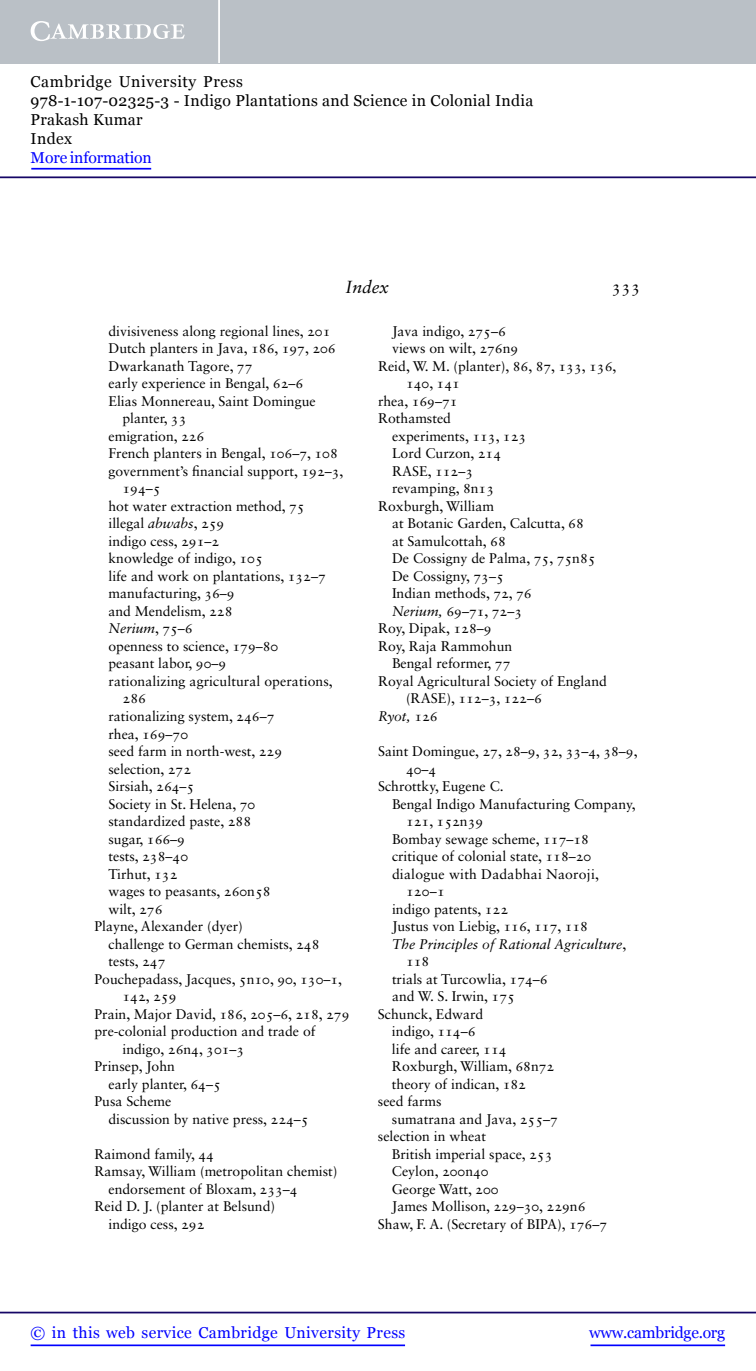
<style>
.page{position:relative;width:756px;height:1371px;background:#fff}
.page>*{position:absolute;margin:0;border:0;box-sizing:border-box;transform-origin:0 0}
.t1{font:italic 17.5px "Sabon LT Std";color:#000}
.t2{font:16.62px "Sabon LT Std";color:#000}
.t3{font:15.75px/18.9px "Georgia";letter-spacing:.02em;color:#000}
.t4{font:15.75px "Georgia";letter-spacing:.025em;color:#00f}
.t5{font:15.75px "Georgia";letter-spacing:-.015em;color:#00f}
.t6{font:15.75px "Georgia";letter-spacing:-.01em;color:#00f}
.t7{font:14px "Sabon LT Std";color:#000}
.t8{font:italic 14px "Sabon LT Std";color:#000}
.s1{font-style:italic}
.s2{font-style:normal}
</style>
<div class="page">
<hr style="left:591px;top:1344px;width:134px;height:1px;background:#00f">
<hr style="left:0;top:1311px;width:756px;height:2px;background:#150666">
<hr style="left:31px;top:1344px;width:374px;height:1px;background:#00f">
<div style="left:0;top:0;width:756px;height:63px;background:#bac0c6"></div>
<svg style="left:31px;top:21px;width:154px;height:20px"></svg>
<hr style="left:218px;top:0;width:2px;height:63px;background:#fff">
<hr style="left:0;top:176px;width:756px;height:2px;background:#150666">
<hr style="left:31px;top:168px;width:120px;height:1px;background:#00f">
<p class="t3" style="left:31px;top:72px;width:504px">Cambridge University Press<br>978-1-107-02325-3 - Indigo Plantations and Science in Colonial India<br>Prakash Kumar<br>Index</p>
<p class="t6" style="left:31px;top:148px;width:123px">More information</p>
<p class="t1" style="left:346px;top:276px;width:45px">Index</p>
<p class="t2" style="left:612px;top:276px;width:30px">333</p>
<p class="t7" style="left:108px;top:322px;width:224px">divisiveness along regional lines, 201</p>
<p class="t7" style="left:108px;top:340px;width:229px">Dutch planters in Java, 186, 197, 206</p>
<p class="t7" style="left:108px;top:357px;width:146px">Dwarkanath Tagore, 77</p>
<p class="t7" style="left:108px;top:375px;width:196px">early experience in Bengal, 62–6</p>
<p class="t7" style="left:108px;top:392px;width:209px">Elias Monnereau, Saint Domingue</p>
<p class="t7" style="left:122px;top:410px;width:66px">planter, 33</p>
<p class="t7" style="left:108px;top:427px;width:97px">emigration, 226</p>
<p class="t7" style="left:108px;top:445px;width:231px">French planters in Bengal, 106–7, 108</p>
<p class="t7" style="left:108px;top:462px;width:236px">government’s financial support, 192–3,</p>
<p class="t7" style="left:122px;top:480px;width:40px">194–5</p>
<p class="t7" style="left:108px;top:497px;width:198px">hot water extraction method, 75</p>
<p class="t7" style="left:108px;top:515px;width:117px">illegal <span class="s1">abwabs</span>, 259</p>
<p class="t7" style="left:108px;top:532px;width:112px">indigo cess, 291–2</p>
<p class="t7" style="left:108px;top:550px;width:156px">knowledge of indigo, 105</p>
<p class="t7" style="left:108px;top:567px;width:219px">life and work on plantations, 132–7</p>
<p class="t7" style="left:108px;top:585px;width:128px">manufacturing, 36–9</p>
<p class="t7" style="left:108px;top:602px;width:125px">and Mendelism, 228</p>
<p class="t8" style="left:108px;top:620px;width:86px">Nerium<span class="s2">, 75–6</span></p>
<p class="t7" style="left:108px;top:637px;width:171px">openness to science, 179–80</p>
<p class="t7" style="left:108px;top:655px;width:119px">peasant labor, 90–9</p>
<p class="t7" style="left:108px;top:672px;width:226px">rationalizing agricultural operations,</p>
<p class="t7" style="left:122px;top:690px;width:25px">286</p>
<p class="t7" style="left:108px;top:707px;width:167px">rationalizing system, 246–7</p>
<p class="t7" style="left:108px;top:725px;width:81px">rhea, 169–70</p>
<p class="t7" style="left:108px;top:742px;width:175px">seed farm in north-west, 229</p>
<p class="t7" style="left:108px;top:760px;width:84px">selection, 272</p>
<p class="t7" style="left:108px;top:777px;width:87px">Sirsiah, 264–5</p>
<p class="t7" style="left:108px;top:795px;width:148px">Society in St. Helena, 70</p>
<p class="t7" style="left:108px;top:812px;width:144px">standardized paste, 288</p>
<p class="t7" style="left:108px;top:830px;width:78px">sugar, 166–9</p>
<p class="t7" style="left:108px;top:847px;width:81px">tests, 238–40</p>
<p class="t7" style="left:108px;top:865px;width:70px">Tirhut, 132</p>
<p class="t7" style="left:108px;top:882px;width:164px">wages to peasants, 260n58</p>
<p class="t7" style="left:108px;top:900px;width:55px">wilt, 276</p>
<p class="t7" style="left:94px;top:917px;width:150px">Playne, Alexander (dyer)</p>
<p class="t7" style="left:108px;top:935px;width:213px">challenge to German chemists, 248</p>
<p class="t7" style="left:108px;top:952px;width:59px">tests, 247</p>
<p class="t7" style="left:94px;top:970px;width:249px">Pouchepadass, Jacques, 5n10, 90, 130–1,</p>
<p class="t7" style="left:122px;top:987px;width:55px">142, 259</p>
<p class="t7" style="left:94px;top:1005px;width:257px">Prain, Major David, 186, 205–6, 218, 279</p>
<p class="t7" style="left:94px;top:1022px;width:222px">pre-colonial production and trade of</p>
<p class="t7" style="left:122px;top:1040px;width:123px">indigo, 26n4, 301–3</p>
<p class="t7" style="left:94px;top:1057px;width:82px">Prinsep, John</p>
<p class="t7" style="left:108px;top:1075px;width:114px">early planter, 64–5</p>
<p class="t7" style="left:94px;top:1092px;width:78px">Pusa Scheme</p>
<p class="t7" style="left:108px;top:1110px;width:202px">discussion by native press, 224–5</p>
<p class="t7" style="left:94px;top:1145px;width:121px">Raimond family, 44</p>
<p class="t7" style="left:94px;top:1162px;width:245px">Ramsay, William (metropolitan chemist)</p>
<p class="t7" style="left:108px;top:1180px;width:191px">endorsement of Bloxam, 233–4</p>
<p class="t7" style="left:94px;top:1197px;width:182px">Reid D. J. (planter at Belsund)</p>
<p class="t7" style="left:108px;top:1215px;width:97px">indigo cess, 292</p>
<p class="t7" style="left:392px;top:322px;width:115px">Java indigo, 275–6</p>
<p class="t7" style="left:392px;top:340px;width:128px">views on wilt, 276n9</p>
<p class="t7" style="left:378px;top:357px;width:240px">Reid, W. M. (planter), 86, 87, 133, 136,</p>
<p class="t7" style="left:406px;top:375px;width:55px">140, 141</p>
<p class="t7" style="left:378px;top:392px;width:81px">rhea, 169–71</p>
<p class="t7" style="left:378px;top:410px;width:75px">Rothamsted</p>
<p class="t7" style="left:392px;top:427px;width:136px">experiments, 113, 123</p>
<p class="t7" style="left:392px;top:445px;width:111px">Lord Curzon, 214</p>
<p class="t7" style="left:392px;top:462px;width:83px">RASE, 112–3</p>
<p class="t7" style="left:392px;top:480px;width:104px">revamping, 8n13</p>
<p class="t7" style="left:378px;top:497px;width:118px">Roxburgh, William</p>
<p class="t7" style="left:392px;top:515px;width:193px">at Botanic Garden, Calcutta, 68</p>
<p class="t7" style="left:392px;top:532px;width:115px">at Samulcottah, 68</p>
<p class="t7" style="left:392px;top:550px;width:205px">De Cossigny de Palma, 75, 75n85</p>
<p class="t7" style="left:392px;top:567px;width:113px">De Cossigny, 73–5</p>
<p class="t7" style="left:392px;top:585px;width:141px">Indian methods, 72, 76</p>
<p class="t7" style="left:392px;top:602px;width:132px"><span class="s1">Nerium,</span> 69–71, 72–3</p>
<p class="t7" style="left:378px;top:620px;width:115px">Roy, Dipak, 128–9</p>
<p class="t7" style="left:378px;top:637px;width:136px">Roy, Raja Rammohun</p>
<p class="t7" style="left:392px;top:655px;width:120px">Bengal reformer, 77</p>
<p class="t7" style="left:378px;top:672px;width:230px">Royal Agricultural Society of England</p>
<p class="t7" style="left:406px;top:690px;width:137px">(RASE), 112–3, 122–6</p>
<p class="t8" style="left:378px;top:708px;width:61px">Ryot, <span class="s2">126</span></p>
<p class="t7" style="left:378px;top:742px;width:261px">Saint Domingue, 27, 28–9, 32, 33–4, 38–9,</p>
<p class="t7" style="left:406px;top:760px;width:32px">40–4</p>
<p class="t7" style="left:378px;top:777px;width:127px">Schrottky, Eugene C.</p>
<p class="t7" style="left:392px;top:795px;width:245px">Bengal Indigo Manufacturing Company,</p>
<p class="t7" style="left:406px;top:812px;width:79px">121, 152n39</p>
<p class="t7" style="left:392px;top:830px;width:199px">Bombay sewage scheme, 117–18</p>
<p class="t7" style="left:392px;top:847px;width:201px">critique of colonial state, 118–20</p>
<p class="t7" style="left:392px;top:865px;width:209px">dialogue with Dadabhai Naoroji,</p>
<p class="t7" style="left:406px;top:882px;width:40px">120–1</p>
<p class="t7" style="left:392px;top:900px;width:118px">indigo patents, 122</p>
<p class="t7" style="left:392px;top:917px;width:198px">Justus von Liebig, 116, 117, 118</p>
<p class="t8" style="left:392px;top:935px;width:236px">The Principles of Rational Agriculture<span class="s2">,</span></p>
<p class="t7" style="left:406px;top:952px;width:25px">118</p>
<p class="t7" style="left:392px;top:970px;width:157px">trials at Turcowlia, 174–6</p>
<p class="t7" style="left:392px;top:987px;width:124px">and W. S. Irwin, 175</p>
<p class="t7" style="left:378px;top:1005px;width:107px">Schunck, Edward</p>
<p class="t7" style="left:392px;top:1022px;width:85px">indigo, 114–6</p>
<p class="t7" style="left:392px;top:1040px;width:116px">life and career, 114</p>
<p class="t7" style="left:392px;top:1057px;width:164px">Roxburgh, William, 68n72</p>
<p class="t7" style="left:392px;top:1075px;width:136px">theory of indican, 182</p>
<p class="t7" style="left:378px;top:1092px;width:65px">seed farms</p>
<p class="t7" style="left:392px;top:1110px;width:167px">sumatrana and Java, 255–7</p>
<p class="t7" style="left:378px;top:1127px;width:110px">selection in wheat</p>
<p class="t7" style="left:392px;top:1145px;width:162px">British imperial space, 253</p>
<p class="t7" style="left:392px;top:1162px;width:98px">Ceylon, 200n40</p>
<p class="t7" style="left:392px;top:1180px;width:108px">George Watt, 200</p>
<p class="t7" style="left:392px;top:1197px;width:195px">James Mollison, 229–30, 229n6</p>
<p class="t7" style="left:378px;top:1215px;width:231px">Shaw, F. A. (Secretary of BIPA), 176–7</p>
<p class="t4" style="left:31px;top:1323px;width:376px">© in this web service Cambridge University Press</p>
<p class="t5" style="left:589px;top:1323px;width:137px">www.cambridge.org</p>
</div>
